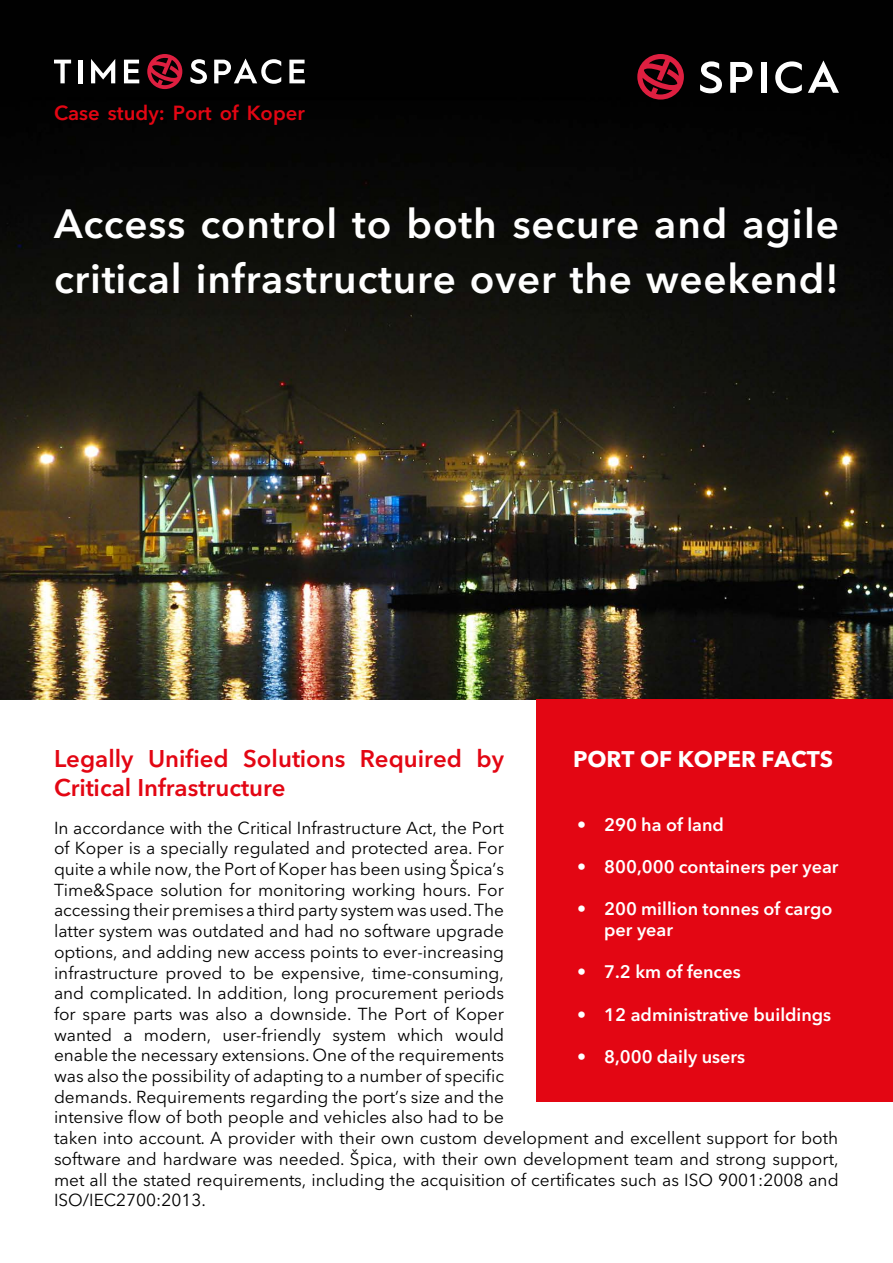
<style>
.page{position:relative;width:893px;height:1263px;background:#fff}
.page>*{position:absolute;margin:0;border:0;box-sizing:border-box;transform-origin:0 0}
.t1{font:600 40.5px/55.5px "Avenir Next LT Pro";letter-spacing:.02em;color:#fff}
.t2{font:600 24px/28.8px "Avenir Next LT Pro";color:#e30613}
.t3{font:700 22.5px "Avenir Next LT Pro";color:#fff}
.t4{font:600 20.25px "Avenir Next LT Pro";color:#e30613}
.t5{font:600 18px/21px "Avenir Next LT Pro";color:#fff}
.t6{font:17.25px/20.7px "Avenir Next LT Pro";color:#000}
</style>
<div class="page">
<img style="left:0;top:0;width:893px;height:699px">
<div style="left:537px;top:699px;width:356px;height:403px;background:#e30613"></div>
<svg style="left:147px;top:54px;width:35px;height:35px"></svg>
<svg style="left:54px;top:60px;width:17px;height:23px"></svg>
<hr style="left:78px;top:60px;width:4px;height:23px;background:#fff">
<svg style="left:91px;top:59px;width:24px;height:24px"></svg>
<svg style="left:124px;top:60px;width:15px;height:23px"></svg>
<svg style="left:190px;top:59px;width:17px;height:25px"></svg>
<svg style="left:214px;top:58px;width:67px;height:26px"></svg>
<svg style="left:289px;top:60px;width:16px;height:23px"></svg>
<svg style="left:637px;top:54px;width:47px;height:46px;background:#741021"></svg>
<svg style="left:700px;top:61px;width:22px;height:32px"></svg>
<svg style="left:730px;top:62px;width:22px;height:31px"></svg>
<div style="left:761px;top:62px;width:6px;height:31px;background:#fff"></div>
<svg style="left:775px;top:61px;width:27px;height:32px"></svg>
<svg style="left:808px;top:60px;width:31px;height:33px"></svg>
<p class="t4" style="left:54px;top:95px;width:252px">Case study: Port of Koper</p>
<h1 class="t1" style="left:54px;top:195px;width:786px">Access control to both secure and agile critical infrastructure over the weekend!</h1>
<h2 class="t2" style="left:54px;top:744px;width:451px">Legally Unified Solutions Required by<br>Critical Infrastructure</h2>
<p class="t6" style="left:54px;top:816px;width:786px">In accordance with the Critical Infrastructure Act, the Port<br>of Koper is a specially regulated and protected area. For<br>quite a while now, the Port of Koper has been using Špica’s<br>Time&amp;Space solution for monitoring working hours. For<br>accessing their premises a third party system was used. The<br>latter system was outdated and had no software upgrade<br>options, and adding new access points to ever-increasing<br>infrastructure proved to be expensive, time-consuming,<br>and complicated. In addition, long procurement periods<br>for spare parts was also a downside. The Port of Koper<br>wanted a modern, user-friendly system which would<br>enable the necessary extensions. One of the requirements<br>was also the possibility of adapting to a number of specific<br>demands. Requirements regarding the port’s size and the<br>intensive flow of both people and vehicles also had to be<br>taken into account. A provider with their own custom development and excellent support for both software and hardware was needed. Špica, with their own development team and strong support, met all the stated requirements, including the acquisition of certificates such as ISO 9001:2008 and ISO/IEC2700:2013.</p>
<h3 class="t3" style="left:573px;top:740px;width:262px">PORT OF KOPER FACTS</h3>
<p class="t5" style="left:577px;top:813px;width:148px">• 290 ha of land</p>
<p class="t5" style="left:577px;top:856px;width:263px">• 800,000 containers per year</p>
<p class="t5" style="left:604px;top:898px;width:230px;text-indent:-27px">• 200 million tonnes of cargo per year</p>
<p class="t5" style="left:577px;top:961px;width:165px">• 7.2 km of fences</p>
<p class="t5" style="left:577px;top:1003px;width:256px">• 12 administrative buildings</p>
<p class="t5" style="left:577px;top:1046px;width:169px">• 8,000 daily users</p>
</div>
